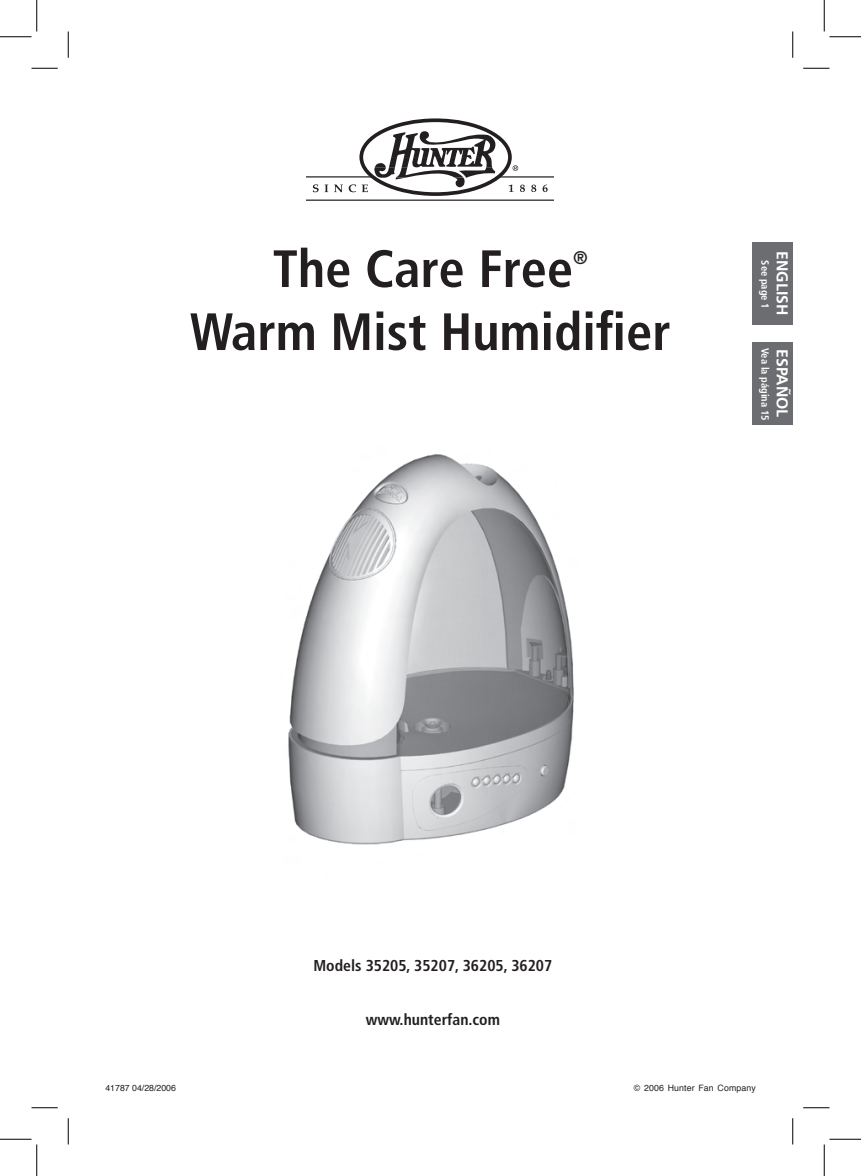
<style>
.page{position:relative;width:861px;height:1176px;background:#fff}
.page>*{position:absolute;margin:0;border:0;box-sizing:border-box;transform-origin:0 0}
.t1{font:700 condensed 52.5px "Frutiger";color:#231f20}
.t2{font:700 condensed 18.38px "Frutiger";color:#231f20}
.t3{font:700 condensed 15.75px "Frutiger";color:#231f20}
.t4{font:700 15.75px "Frutiger";color:#fff}
.t5{font:700 condensed 10.5px "Frutiger";color:#fff}
.t6{font:8.75px "Helvetica";letter-spacing:.01em;color:#231f20}
</style>
<div class="page">
<hr style="left:307px;top:176px;width:66px;height:2px;background:#231f20">
<hr style="left:499px;top:176px;width:55px;height:2px;background:#231f20">
<hr style="left:307px;top:200px;width:247px;height:1px;background:#231f20">
<div style="left:359px;top:118px;width:153px;height:78px;border:4px solid #231f20;border-radius:50%"></div>
<svg style="left:313px;top:184px;width:55px;height:8px"></svg>
<svg style="left:509px;top:184px;width:39px;height:8px"></svg>
<svg style="left:513px;top:165px;width:5px;height:6px"></svg>
<svg style="left:374px;top:131px;width:122px;height:56px"></svg>
<img style="left:288px;top:454px;width:286px;height:391px">
<div style="left:752px;top:242px;width:41px;height:83px;background:#6c6d70"></div>
<div style="left:752px;top:342px;width:41px;height:82px;background:#6c6d70"></div>
<svg style="left:32px;top:68px;width:26px;height:1px"></svg>
<svg style="left:803px;top:68px;width:27px;height:1px"></svg>
<svg style="left:32px;top:1107px;width:26px;height:1px"></svg>
<svg style="left:803px;top:1107px;width:27px;height:1px"></svg>
<svg style="left:68px;top:32px;width:1px;height:26px"></svg>
<svg style="left:68px;top:1118px;width:1px;height:26px"></svg>
<svg style="left:792px;top:32px;width:1px;height:26px"></svg>
<svg style="left:792px;top:1118px;width:1px;height:26px"></svg>
<hr style="left:0;top:36px;width:32px;height:1px;background:#000">
<hr style="left:830px;top:36px;width:31px;height:1px;background:#000">
<hr style="left:0;top:1139px;width:32px;height:1px;background:#000">
<hr style="left:830px;top:1139px;width:31px;height:1px;background:#000">
<hr style="left:36px;top:0;width:1px;height:32px;background:#000">
<hr style="left:36px;top:1144px;width:1px;height:32px;background:#000">
<hr style="left:824px;top:0;width:1px;height:32px;background:#000">
<hr style="left:824px;top:1144px;width:1px;height:32px;background:#000">
<h1 class="t1" style="left:273px;top:238px;width:302px">The Care Free</h1>
<p class="t2" style="left:573px;top:247px;width:16px">®</p>
<h1 class="t1" style="left:190px;top:301px;width:483px">Warm Mist Humidifier</h1>
<p class="t4" style="left:792px;top:251px;width:65px;rotate:90deg">ENGLISH</p>
<p class="t5" style="left:771px;top:260px;width:50px;rotate:90deg">See page 1</p>
<p class="t5" style="left:771px;top:348px;width:74px;rotate:90deg">Vea la página 15</p>
<p class="t4" style="left:792px;top:349px;width:69px;rotate:90deg">ESPAÑOL</p>
<p class="t3" style="left:313px;top:956px;width:240px">Models 35205, 35207, 36205, 36207</p>
<p class="t3" style="left:366px;top:1010px;width:136px">www.hunterfan.com</p>
<p class="t6" style="left:105px;top:1083px;width:72px">41787 04/28/2006</p>
<p class="t6" style="left:634px;top:1083px;width:123px">© 2006 Hunter Fan Company</p>
</div>
